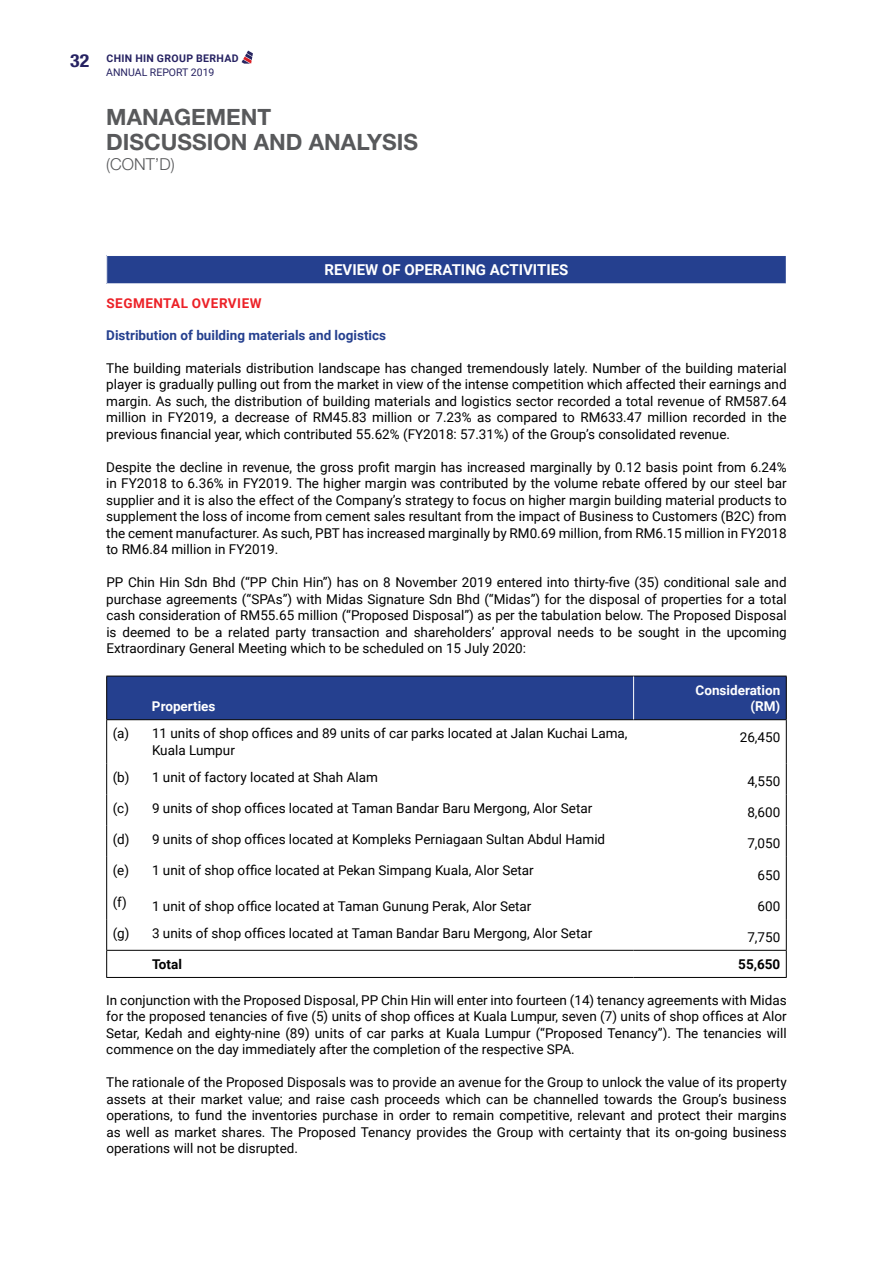
<style>
.page{position:relative;width:893px;height:1263px;background:#fff}
.page>*{position:absolute;margin:0;border:0;box-sizing:border-box;transform-origin:0 0}
.t1{font:700 22.5px/25.5px "Helvetica Neue LT Std";color:#58595b}
.t2{font:300 16.5px "Helvetica Neue LT Std";color:#58595b}
.t3{font:700 15px "Roboto";color:#fff}
.t4{font:13.5px/16.5px "Roboto";color:#000;text-align:justify}
.t5{font:700 13.5px "Roboto";color:#25408f}
.t6{font:700 13.5px/16.5px "Roboto";color:#fff;text-align:right}
.t7{font:700 13.5px "Roboto";color:#ec2127}
.t8{font:700 13.5px "Roboto";color:#000}
.t9{font:700 10.5px/14.4px "Roboto";letter-spacing:.035em;color:#262262}
.s1{font-family:"Helvetica Neue LT Std";font-stretch:condensed;font-size:18px}
.s2{font-weight:400}
</style>
<div class="page">
<svg style="left:242px;top:51px;width:11px;height:13px"></svg>
<div style="left:107px;top:255px;width:679px;height:29px;background:#25408f"></div>
<hr style="left:106px;top:255px;width:681px;height:1px;background:#fff">
<svg style="left:106px;top:256px;width:1px;height:27px"></svg>
<hr style="left:106px;top:283px;width:681px;height:1px;background:#fff">
<div style="left:107px;top:677px;width:679px;height:42px;background:#25408f"></div>
<hr style="left:106px;top:676px;width:40px;height:1px;background:#000">
<hr style="left:106px;top:676px;width:1px;height:43px;background:#000">
<hr style="left:146px;top:676px;width:488px;height:1px;background:#000">
<hr style="left:634px;top:676px;width:153px;height:1px;background:#000">
<hr style="left:786px;top:676px;width:1px;height:43px;background:#000">
<hr style="left:106px;top:719px;width:40px;height:1px;background:#000">
<hr style="left:106px;top:720px;width:1px;height:43px;background:#000">
<hr style="left:146px;top:719px;width:488px;height:1px;background:#000">
<hr style="left:634px;top:719px;width:153px;height:1px;background:#000">
<hr style="left:786px;top:720px;width:1px;height:43px;background:#000">
<hr style="left:106px;top:763px;width:1px;height:31px;background:#000">
<hr style="left:786px;top:763px;width:1px;height:31px;background:#000">
<hr style="left:106px;top:794px;width:1px;height:32px;background:#000">
<hr style="left:786px;top:794px;width:1px;height:32px;background:#000">
<hr style="left:106px;top:826px;width:1px;height:31px;background:#000">
<hr style="left:786px;top:826px;width:1px;height:31px;background:#000">
<hr style="left:106px;top:857px;width:1px;height:31px;background:#000">
<hr style="left:786px;top:857px;width:1px;height:31px;background:#000">
<hr style="left:106px;top:888px;width:1px;height:31px;background:#000">
<hr style="left:786px;top:888px;width:1px;height:31px;background:#000">
<hr style="left:106px;top:919px;width:1px;height:31px;background:#000">
<hr style="left:786px;top:919px;width:1px;height:31px;background:#000">
<svg style="left:106px;top:951px;width:1px;height:26px"></svg>
<svg style="left:786px;top:951px;width:1px;height:26px"></svg>
<hr style="left:106px;top:977px;width:40px;height:1px;background:#000">
<hr style="left:146px;top:977px;width:488px;height:1px;background:#000">
<hr style="left:634px;top:977px;width:153px;height:1px;background:#000">
<hr style="left:633px;top:676px;width:1px;height:43px;background:#fff">
<hr style="left:106px;top:950px;width:40px;height:1px;background:#000">
<hr style="left:146px;top:950px;width:488px;height:1px;background:#000">
<hr style="left:634px;top:950px;width:153px;height:1px;background:#000">
<p class="t9" style="left:106px;top:50px;width:134px;text-indent:-36px"><span class="s1">32</span> CHIN HIN GROUP BERHAD<br><span class="s2">ANNUAL REPORT 2019</span></p>
<h1 class="t1" style="left:106px;top:103px;width:313px">MANAGEMENT<br>DISCUSSION AND ANALYSIS</h1>
<p class="t2" style="left:106px;top:154px;width:70px">(CONT’D)</p>
<p class="t3" style="left:325px;top:259px;width:245px">REVIEW OF OPERATING ACTIVITIES</p>
<p class="t7" style="left:107px;top:294px;width:10px">segmental</p>
<p class="t7" style="left:192px;top:294px;width:20px">Overview</p>
<p class="t5" style="left:106px;top:325px;width:281px">Distribution of building materials and logistics</p>
<p class="t4" style="left:106px;top:359px;width:682px">The building materials distribution landscape has changed tremendously lately. Number of the building material player is gradually pulling out from the market in view of the intense competition which affected their earnings and margin. As such, the distribution of building materials and logistics sector recorded a total revenue of RM587.64 million in FY2019, a decrease of RM45.83 million or 7.23% as compared to RM633.47 million recorded in the previous financial year, which contributed 55.62% (FY2018: 57.31%) of the Group’s consolidated revenue.</p>
<p class="t4" style="left:106px;top:458px;width:682px">Despite the decline in revenue, the gross profit margin has increased marginally by 0.12 basis point from 6.24% in FY2018 to 6.36% in FY2019. The higher margin was contributed by the volume rebate offered by our steel bar supplier and it is also the effect of the Company’s strategy to focus on higher margin building material products to supplement the loss of income from cement sales resultant from the impact of Business to Customers (B2C) from the cement manufacturer. As such, PBT has increased marginally by RM0.69 million, from RM6.15 million in FY2018 to RM6.84 million in FY2019.</p>
<p class="t4" style="left:106px;top:574px;width:682px">PP Chin Hin Sdn Bhd (“PP Chin Hin”) has on 8 November 2019 entered into thirty-five (35) conditional sale and purchase agreements (“SPAs”) with Midas Signature Sdn Bhd (“Midas”) for the disposal of properties for a total cash consideration of RM55.65 million (“Proposed Disposal”) as per the tabulation below. The Proposed Disposal is deemed to be a related party transaction and shareholders’ approval needs to be sought in the upcoming Extraordinary General Meeting which to be scheduled on 15 July 2020:</p>
<p class="t6" style="left:152px;top:698px;width:65px">Properties</p>
<p class="t6" style="left:695px;top:681px;width:86px">Consideration (RM)</p>
<p class="t4" style="left:152px;top:725px;width:477px;text-indent:-39px">(a) 11 units of shop offices and 89 units of car parks located at Jalan Kuchai Lama,<br>Kuala Lumpur</p>
<p class="t4" style="left:740px;top:729px;width:42px">26,450</p>
<p class="t4" style="left:113px;top:768px;width:267px">(b) 1 unit of factory located at Shah Alam</p>
<p class="t4" style="left:747px;top:772px;width:34px">4,550</p>
<p class="t4" style="left:113px;top:800px;width:481px">(c) 9 units of shop offices located at Taman Bandar Baru Mergong, Alor Setar</p>
<p class="t4" style="left:747px;top:804px;width:34px">8,600</p>
<p class="t4" style="left:113px;top:831px;width:494px">(d) 9 units of shop offices located at Kompleks Perniagaan Sultan Abdul Hamid</p>
<p class="t4" style="left:747px;top:835px;width:34px">7,050</p>
<p class="t4" style="left:113px;top:862px;width:423px">(e) 1 unit of shop office located at Pekan Simpang Kuala, Alor Setar</p>
<p class="t4" style="left:758px;top:866px;width:24px">650</p>
<p class="t4" style="left:113px;top:897px;width:420px">(f) 1 unit of shop office located at Taman Gunung Perak, Alor Setar</p>
<p class="t4" style="left:758px;top:897px;width:24px">600</p>
<p class="t4" style="left:113px;top:924px;width:481px">(g) 3 units of shop offices located at Taman Bandar Baru Mergong, Alor Setar</p>
<p class="t4" style="left:747px;top:928px;width:34px">7,750</p>
<p class="t8" style="left:152px;top:955px;width:31px">Total</p>
<p class="t8" style="left:738px;top:955px;width:44px">55,650</p>
<p class="t4" style="left:106px;top:991px;width:682px">In conjunction with the Proposed Disposal, PP Chin Hin will enter into fourteen (14) tenancy agreements with Midas for the proposed tenancies of five (5) units of shop offices at Kuala Lumpur, seven (7) units of shop offices at Alor Setar, Kedah and eighty-nine (89) units of car parks at Kuala Lumpur (“Proposed Tenancy”). The tenancies will commence on the day immediately after the completion of the respective SPA.</p>
<p class="t4" style="left:106px;top:1074px;width:682px">The rationale of the Proposed Disposals was to provide an avenue for the Group to unlock the value of its property assets at their market value; and raise cash proceeds which can be channelled towards the Group’s business operations, to fund the inventories purchase in order to remain competitive, relevant and protect their margins as well as market shares. The Proposed Tenancy provides the Group with certainty that its on-going business operations will not be disrupted.</p>
</div>
